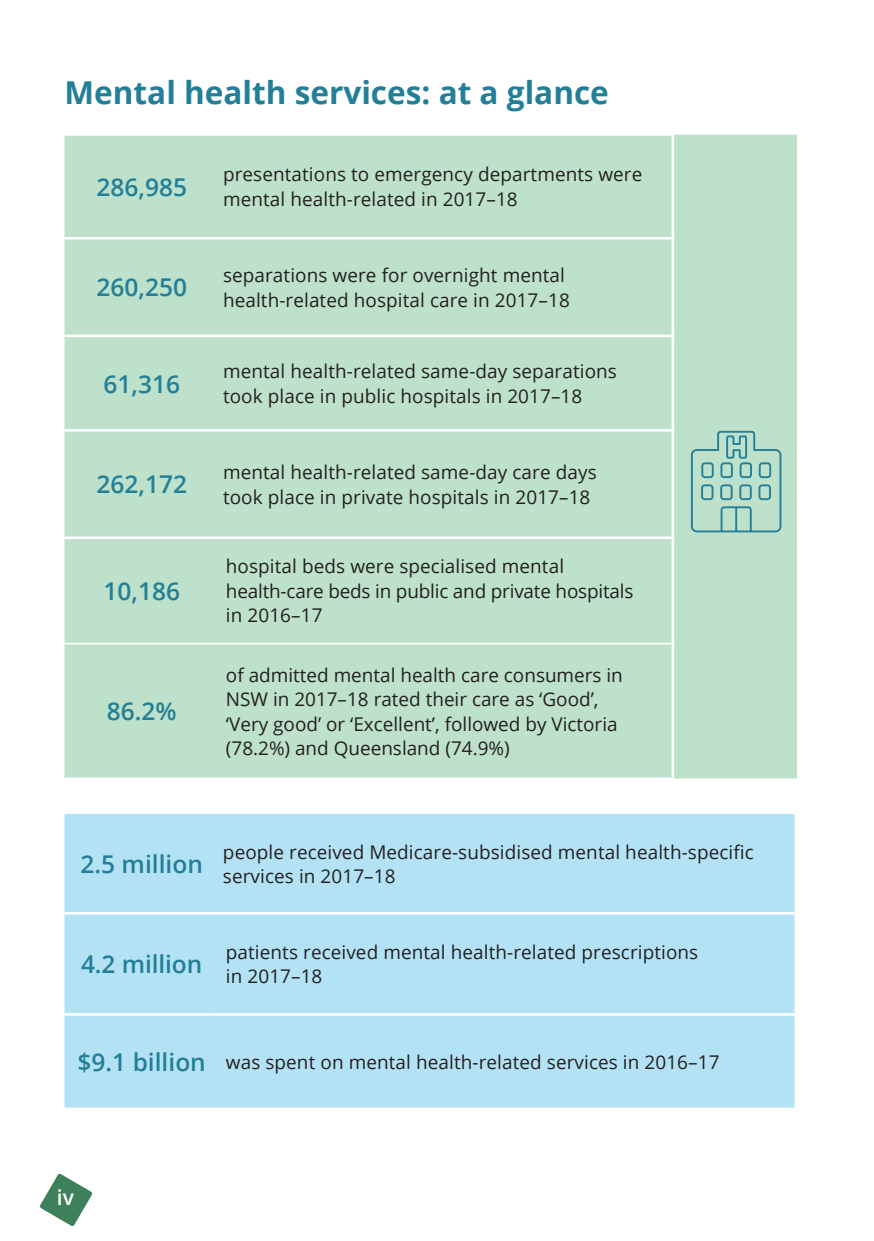
<style>
.page{position:relative;width:874px;height:1241px;background:#fff}
.page>*{position:absolute;margin:0;border:0;box-sizing:border-box;transform-origin:0 0}
.t1{font:700 31.5px "Open Sans";color:#237f97}
.Table_10_5_L{font:600 24.5px "Open Sans";color:#237f97}
.t2{font:600 21px "Open Sans";color:#fff}
.Table_text_9_L{font:18.9px/24.5px "Open Sans";letter-spacing:.005em;color:#231f20}
</style>
<div class="page">
<svg style="left:40px;top:1173px;width:53px;height:53px"></svg>
<div style="left:64px;top:135px;width:732px;height:643px;background:#bde1ca"></div>
<hr style="left:64px;top:642px;width:152px;height:2px;background:#fff">
<hr style="left:216px;top:642px;width:455px;height:2px;background:#fff">
<hr style="left:64px;top:777px;width:152px;height:2px;background:#fff">
<hr style="left:216px;top:777px;width:457px;height:2px;background:#fff">
<hr style="left:216px;top:134px;width:457px;height:2px;background:#fff">
<hr style="left:64px;top:237px;width:152px;height:2px;background:#fff">
<hr style="left:216px;top:237px;width:457px;height:2px;background:#fff">
<hr style="left:64px;top:334px;width:152px;height:3px;background:#fff">
<hr style="left:216px;top:334px;width:457px;height:3px;background:#fff">
<hr style="left:64px;top:429px;width:152px;height:2px;background:#fff">
<hr style="left:216px;top:429px;width:457px;height:2px;background:#fff">
<hr style="left:64px;top:536px;width:152px;height:3px;background:#fff">
<hr style="left:216px;top:536px;width:457px;height:3px;background:#fff">
<hr style="left:671px;top:136px;width:2px;height:101px;background:#fff">
<hr style="left:671px;top:239px;width:2px;height:95px;background:#fff">
<hr style="left:671px;top:337px;width:2px;height:92px;background:#fff">
<hr style="left:671px;top:431px;width:2px;height:105px;background:#fff">
<hr style="left:671px;top:539px;width:2px;height:104px;background:#fff">
<hr style="left:671px;top:643px;width:2px;height:134px;background:#fff">
<hr style="left:64px;top:134px;width:152px;height:2px;background:#fff">
<div style="left:64px;top:814px;width:730px;height:293px;background:#b4e2f5"></div>
<hr style="left:64px;top:911px;width:152px;height:3px;background:#fff">
<hr style="left:216px;top:911px;width:578px;height:3px;background:#fff">
<hr style="left:64px;top:1012px;width:152px;height:3px;background:#fff">
<hr style="left:216px;top:1012px;width:578px;height:3px;background:#fff">
<svg style="left:689px;top:430px;width:93px;height:103px;background:#a1cfc0"></svg>
<hr style="left:734px;top:507px;width:2px;height:24px;background:#237f97">
<hr style="left:721px;top:530px;width:29px;height:2px;background:#237f97">
<h1 class="t1" style="left:64px;top:70px;width:545px">Mental health services: at a glance</h1>
<p class="Table_10_5_L" style="left:96px;top:170px;width:92px">286,985</p>
<p class="Table_text_9_L" style="left:223px;top:162px;width:420px">presentations to emergency departments were mental health-related in 2017–18</p>
<p class="Table_10_5_L" style="left:96px;top:271px;width:92px">260,250</p>
<p class="Table_text_9_L" style="left:223px;top:262px;width:348px">separations were for overnight mental health-related hospital care in 2017–18</p>
<p class="Table_10_5_L" style="left:103px;top:367px;width:78px">61,316</p>
<p class="Table_text_9_L" style="left:223px;top:358px;width:395px">mental health-related same-day separations took place in public hospitals in 2017–18</p>
<p class="Table_10_5_L" style="left:96px;top:467px;width:92px">262,172</p>
<p class="Table_text_9_L" style="left:223px;top:459px;width:375px">mental health-related same-day care days took place in private hospitals in 2017–18</p>
<p class="Table_10_5_L" style="left:103px;top:574px;width:78px">10,186</p>
<p class="Table_10_5_L" style="left:107px;top:694px;width:71px">86.2%</p>
<p class="Table_text_9_L" style="left:226px;top:553px;width:409px">hospital beds were specialised mental health-care beds in public and private hospitals in 2016–17</p>
<p class="Table_text_9_L" style="left:226px;top:661px;width:398px">of admitted mental health care consumers in NSW in 2017–18 rated their care as ‘Good’, ‘Very good’ or ‘Excellent’, followed by Victoria (78.2%) and Queensland (74.9%)</p>
<p class="Table_10_5_L" style="left:80px;top:847px;width:124px">2.5 million</p>
<p class="Table_text_9_L" style="left:223px;top:838px;width:532px">people received Medicare-subsidised mental health-specific services in 2017–18</p>
<p class="Table_10_5_L" style="left:81px;top:947px;width:123px">4.2 million</p>
<p class="Table_text_9_L" style="left:226px;top:939px;width:473px">patients received mental health-related prescriptions in 2017–18</p>
<p class="Table_10_5_L" style="left:77px;top:1044px;width:130px">$9.1 billion</p>
<p class="Table_text_9_L" style="left:226px;top:1048px;width:495px">was spent on mental health-related services in 2016–17</p>
<p class="t2" style="left:57px;top:1183px;width:19px">iv</p>
</div>
